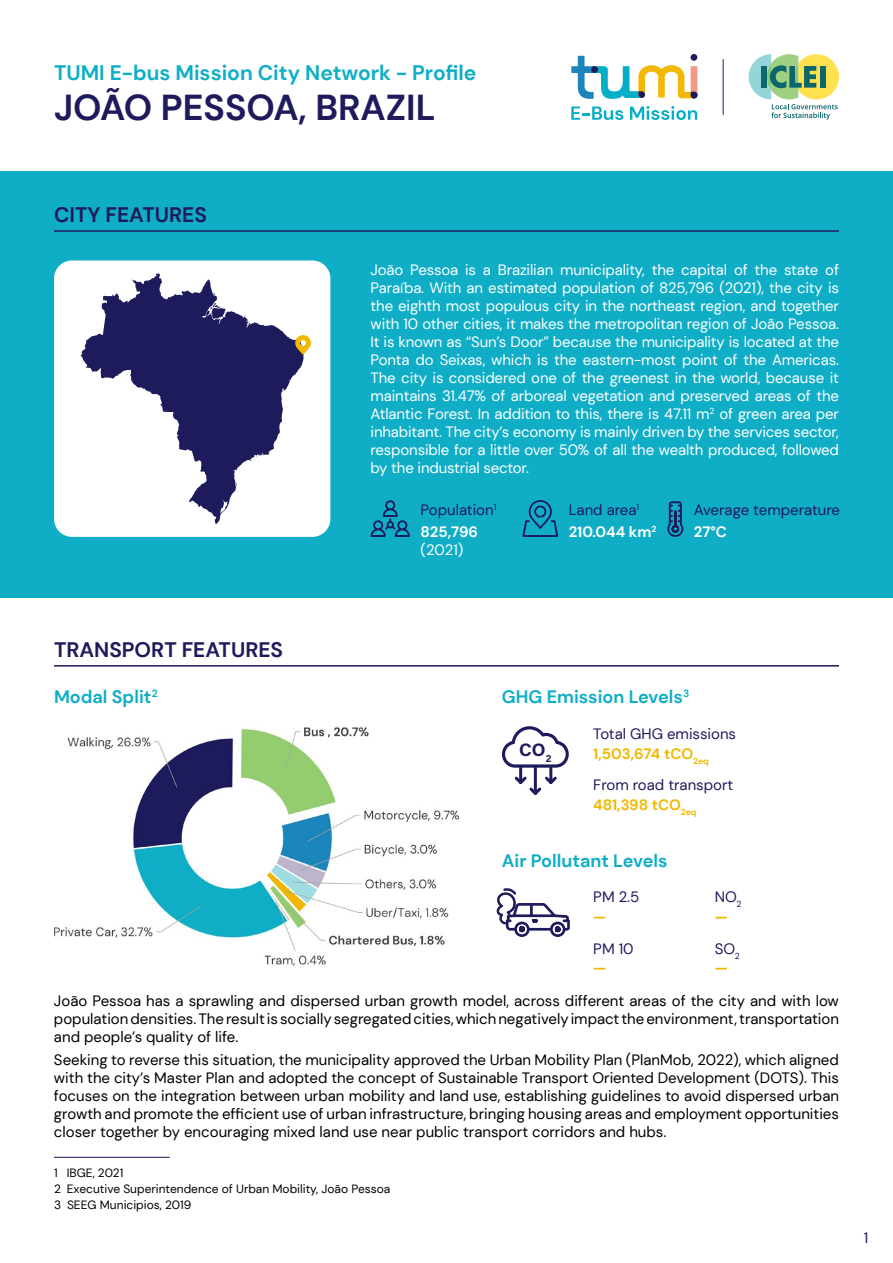
<style>
.page{position:relative;width:893px;height:1263px;background:#fff}
.page>*{position:absolute;margin:0;border:0;box-sizing:border-box;transform-origin:0 0}
.t1{font:700 36px "DM Sans";color:#1d1b5c}
.t2{font:700 21px "DM Sans";color:#0faec6}
.t3{font:700 21px "DM Sans";color:#1d1b5c}
.t4{font:700 18px "DM Sans";color:#0faec6}
.t5{font:18px "Acumin Variable Concept";color:#1d1b5c}
.t6{font:15px/18px "DM Sans";color:#000;text-align:justify}
.t7{font:15px/18px "DM Sans";letter-spacing:-.01em;color:#fff;text-align:justify}
.t8{font:15px/21.8px "DM Sans";color:#1d1b5c}
.t9{font:700 15px "DM Sans";color:#f1b800}
.t10{font:700 15px/21.8px "DM Sans";color:#fff}
.t11{font:12px/16.2px "DM Sans";color:#000}
.s1{font-weight:700;color:#fff}
.s2{font-weight:400;color:#1d1b5c}
</style>
<div class="page">
<svg style="left:749px;top:54px;width:90px;height:66px"></svg>
<div style="left:691px;top:54px;width:6px;height:7px;background:#1c1c5c;border-radius:50%"></div>
<svg style="left:571px;top:56px;width:127px;height:43px"></svg>
<div style="left:591px;top:66px;width:7px;height:7px;background:#1c1c5c;border-radius:50%"></div>
<svg style="left:571px;top:106px;width:52px;height:14px"></svg>
<svg style="left:630px;top:106px;width:67px;height:14px"></svg>
<hr style="left:723px;top:59px;width:1px;height:56px;background:#1d1b5c">
<div style="left:0;top:172px;width:893px;height:426px;background:#0faec6"></div>
<hr style="left:54px;top:230px;width:785px;height:2px;background:#1d1b5c">
<hr style="left:54px;top:665px;width:785px;height:2px;background:#1d1b5c">
<svg style="left:371px;top:500px;width:39px;height:37px"></svg>
<svg style="left:667px;top:501px;width:16px;height:36px"></svg>
<svg style="left:502px;top:726px;width:67px;height:42px"></svg>
<hr style="left:519px;top:768px;width:3px;height:14px;background:#1d1b5c">
<hr style="left:549px;top:768px;width:3px;height:14px;background:#1d1b5c">
<hr style="left:534px;top:768px;width:3px;height:25px;background:#1d1b5c">
<svg style="left:514px;top:774px;width:43px;height:21px"></svg>
<svg style="left:522px;top:500px;width:36px;height:37px"></svg>
<div style="left:54px;top:260px;width:276px;height:277px;background:#fff;border-radius:18px"></div>
<hr style="left:54px;top:1157px;width:116px;height:1px;background:#1d1b5c">
<img style="left:54px;top:727px;width:406px;height:239px">
<svg style="left:81px;top:273px;width:223px;height:251px"></svg>
<svg style="left:295px;top:335px;width:16px;height:20px"></svg>
<svg style="left:496px;top:888px;width:74px;height:49px"></svg>
<h2 class="t2" style="left:54px;top:59px;width:424px">TUMI E-bus Mission City Network - Profile</h2>
<h1 class="t1" style="left:54px;top:85px;width:383px">JOÃO PESSOA, BRAZIL</h1>
<h2 class="t3" style="left:54px;top:201px;width:154px">CITY FEATURES</h2>
<p class="t7" style="left:371px;top:261px;width:470px">João Pessoa is a Brazilian municipality, the capital of the state of Paraíba. With an estimated population of 825,796 (2021), the city is the eighth most populous city in the northeast region, and together with 10 other cities, it makes the metropolitan region of João Pessoa.<br>It is known as “Sun’s Door” because the municipality is located at the Ponta do Seixas, which is the eastern-most point of the Americas.<br>The city is considered one of the greenest in the world, because it maintains 31.47% of arboreal vegetation and preserved areas of the Atlantic Forest. In addition to this, there is 47.11 m<sup>2</sup> of green area per inhabitant. The city’s economy is mainly driven by the services sector, responsible for a little over 50% of all the wealth produced, followed by the industrial sector.</p>
<p class="t8" style="left:421px;top:499px;width:77px">Population<sup>1<br></sup><span class="s1">825,796</span></p>
<p class="t7" style="left:421px;top:541px;width:44px">(2021)</p>
<p class="t10" style="left:569px;top:499px;width:89px"><span class="s2">Land area</span><sup>1<br></sup>210.044 km<sup>2</sup></p>
<p class="t8" style="left:694px;top:499px;width:148px">Average temperature</p>
<p class="t10" style="left:694px;top:521px;width:34px">27°C</p>
<h2 class="t3" style="left:54px;top:636px;width:231px">TRANSPORT FEATURES</h2>
<p class="t4" style="left:54px;top:686px;width:105px">Modal Split<sup>2</sup></p>
<p class="t4" style="left:502px;top:686px;width:189px">GHG Emission Levels<sup>3</sup></p>
<p class="t5" style="left:519px;top:737px;width:34px">CO<sub>2</sub></p>
<p class="t8" style="left:593px;top:723px;width:144px">Total GHG emissions</p>
<p class="t9" style="left:593px;top:744px;width:117px">1,503,674 tCO<sub>2eq</sub></p>
<p class="t9" style="left:593px;top:795px;width:105px">481,398 tCO<sub>2eq</sub></p>
<p class="t8" style="left:593px;top:774px;width:141px">From road transport</p>
<p class="t4" style="left:502px;top:849px;width:167px">Air Pollutant Levels</p>
<p class="t8" style="left:593px;top:886px;width:48px">PM 2.5</p>
<p class="t8" style="left:715px;top:886px;width:28px">NO<sub>2</sub></p>
<p class="t8" style="left:593px;top:937px;width:42px">PM 10</p>
<p class="t8" style="left:715px;top:937px;width:27px">SO<sub>2</sub></p>
<p class="t9" style="left:593px;top:907px;width:15px">—</p>
<p class="t9" style="left:715px;top:907px;width:15px">—</p>
<p class="t9" style="left:593px;top:959px;width:15px">—</p>
<p class="t9" style="left:715px;top:959px;width:15px">—</p>
<p class="t6" style="left:54px;top:992px;width:786px">João Pessoa has a sprawling and dispersed urban growth model, across different areas of the city and with low population densities. The result is socially segregated cities, which negatively impact the environment, transportation and people’s quality of life.</p>
<p class="t6" style="left:54px;top:1050px;width:786px">Seeking to reverse this situation, the municipality approved the Urban Mobility Plan (PlanMob, 2022), which aligned with the city’s Master Plan and adopted the concept of Sustainable Transport Oriented Development (DOTS). This focuses on the integration between urban mobility and land use, establishing guidelines to avoid dispersed urban growth and promote the efficient use of urban infrastructure, bringing housing areas and employment opportunities closer together by encouraging mixed land use near public transport corridors and hubs.</p>
<p class="t11" style="left:54px;top:1164px;width:338px">1 IBGE, 2021<br>2 Executive Superintendence of Urban Mobility, João Pessoa<br>3 SEEG Municipios, 2019</p>
<p class="t8" style="left:864px;top:1227px;width:6px">1</p>
</div>
